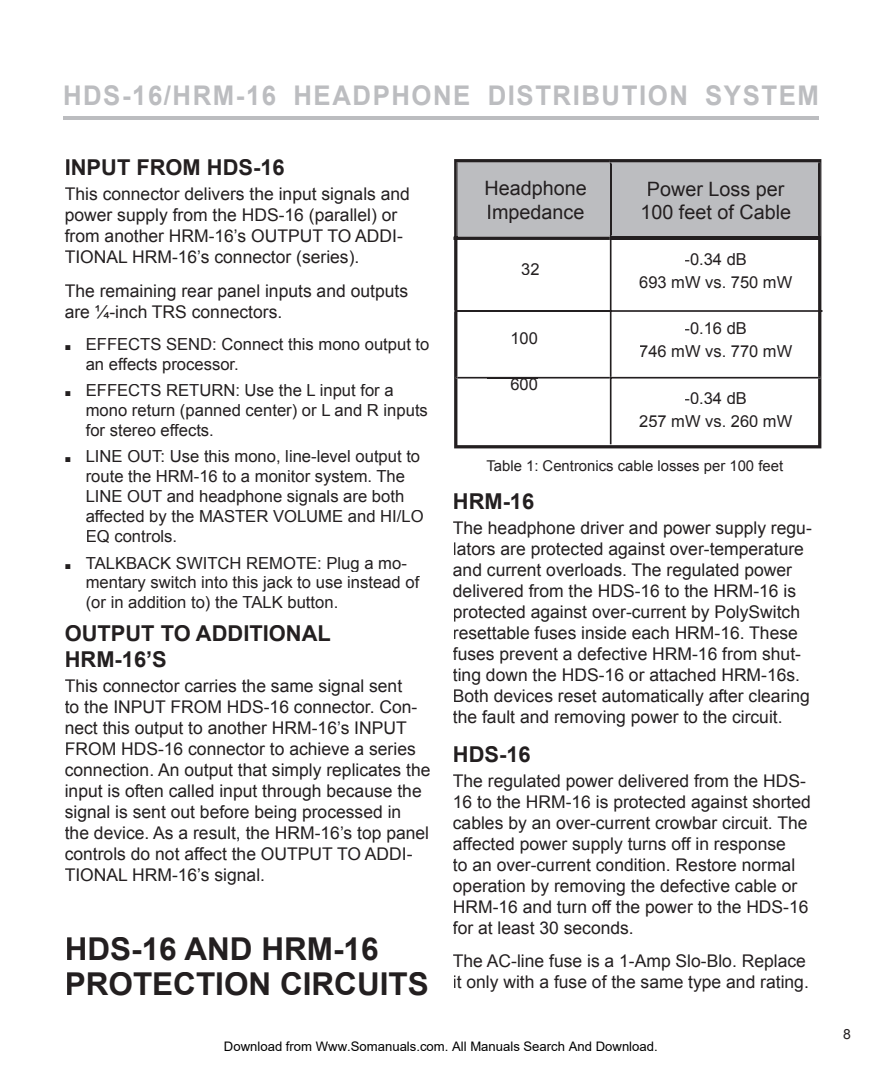
<style>
.page{position:relative;width:882px;height:1071px;background:#fff}
.page>*{position:absolute;margin:0;border:0;box-sizing:border-box;transform-origin:0 0}
.t1{font:700 31.5px/35px "Arial";color:#231f20}
.t2{font:700 27.12px "Arial";letter-spacing:.06em;color:#bcbdc0;scale:.95 1}
.t3{font:700 21.88px/26.2px "Arial";color:#231f20}
.t4{font:19.78px/23.1px "Arial";color:#231f20;text-align:center}
.t5{font:17.5px/21px "Arial";color:#231f20}
.t6{font:16.62px/19.9px "Arial";color:#231f20}
.t7{font:16.45px/23.1px "Arial";color:#231f20;text-align:center}
.t8{font:14.88px "Arial";color:#231f20}
.t9{font:14px "Arial";color:#231f20}
.t10{font:13.12px "Arial";color:#000}
.s1{font-size:10.5px}
</style>
<div class="page">
<hr style="left:63px;top:116px;width:756px;height:3px;background:#bcbdc0">
<svg style="left:454px;top:240px;width:367px;height:208px"></svg>
<hr style="left:612px;top:310px;width:206px;height:2px;background:#231f20">
<hr style="left:457px;top:310px;width:153px;height:2px;background:#231f20">
<hr style="left:610px;top:240px;width:2px;height:70px;background:#231f20">
<hr style="left:610px;top:312px;width:2px;height:65px;background:#231f20">
<hr style="left:610px;top:379px;width:2px;height:65px;background:#231f20">
<svg style="left:453px;top:161px;width:368px;height:79px;background:#aeafb1"></svg>
<div style="left:486px;top:181px;width:100px;height:18px;background:#bcbdc0"></div>
<div style="left:488px;top:204px;width:96px;height:19px;background:#bcbdc0"></div>
<svg style="left:456px;top:377px;width:365px;height:2px"></svg>
<hr style="left:487px;top:378px;width:51px;height:1px;background:#231f20">
<h2 class="t2" style="left:63px;top:78px;width:797px">HDS-16/HRM-16 HEADPHONE DISTRIBUTION SYSTEM</h2>
<p class="t3" style="left:65px;top:155px;width:221px">INPUT FROM HDS-16</p>
<p class="t5" style="left:65px;top:183px;width:347px">This connector delivers the input signals and power supply from the HDS-16 (parallel) or from another HRM-16’s OUTPUT TO ADDI-TIONAL HRM-16’s connector (series).</p>
<p class="t5" style="left:65px;top:280px;width:345px">The remaining rear panel inputs and outputs are ¼-inch TRS connectors.</p>
<p class="t6" style="left:86px;top:334px;width:345px;text-indent:-21px"><span class="s1">■</span> EFFECTS SEND: Connect this mono output to an effects processor.</p>
<p class="t6" style="left:86px;top:381px;width:344px;text-indent:-21px"><span class="s1">■</span> EFFECTS RETURN: Use the L input for a mono return (panned center) or L and R inputs for stereo effects.</p>
<p class="t6" style="left:86px;top:447px;width:339px;text-indent:-21px"><span class="s1">■</span> LINE OUT: Use this mono, line-level output to route the HRM-16 to a monitor system. The LINE OUT and headphone signals are both affected by the MASTER VOLUME and HI/LO EQ controls.</p>
<p class="t6" style="left:86px;top:553px;width:335px;text-indent:-21px"><span class="s1">■</span> TALKBACK SWITCH REMOTE: Plug a mo&shy;mentary switch into this jack to use instead of (or in ad di tion to) the TALK button.</p>
<p class="t3" style="left:65px;top:621px;width:268px">OUTPUT TO ADDITIONAL<br>HRM-16’S</p>
<p class="t5" style="left:65px;top:676px;width:367px">This connector carries the same signal sent<br>to the INPUT FROM HDS-16 connector. Con&shy;nect this output to another HRM-16’s INPUT FROM HDS-16 connector to achieve a series con nec tion. An output that simply replicates the input is often called input through because the signal is sent out before being processed in<br>the device. As a result, the HRM-16’s top panel controls do not affect the OUTPUT TO ADDI-TIONAL HRM-16’s signal.</p>
<h1 class="t1" style="left:65px;top:933px;width:366px">HDS-16 AND HRM-16<br>PRO TEC TION CIR CUITS</h1>
<p class="t4" style="left:484px;top:176px;width:104px;line-height:23.8px;text-align:left">Headphone<br>Impedance</p>
<p class="t7" style="left:521px;top:258px;width:20px">32</p>
<p class="t7" style="left:510px;top:327px;width:29px">100</p>
<p class="t7" style="left:510px;top:373px;width:29px">600</p>
<p class="t4" style="left:640px;top:178px;width:152px">Power Loss per<br>100 feet of Cable</p>
<p class="t7" style="left:639px;top:248px;width:155px">-0.34 dB<br>693 mW vs. 750 mW</p>
<p class="t7" style="left:639px;top:317px;width:155px">-0.16 dB<br>746 mW vs. 770 mW</p>
<p class="t7" style="left:639px;top:386px;width:155px">-0.34 dB<br>257 mW vs. 260 mW</p>
<p class="t8" style="left:486px;top:456px;width:298px">Table 1: Centronics cable losses per 100 feet</p>
<p class="t3" style="left:453px;top:489px;width:83px">HRM-16</p>
<p class="t5" style="left:453px;top:518px;width:360px">The head phone driver and power supply regu&shy;lators are protected against over-temperature and current overloads. The regulated power delivered from the HDS-16 to the HRM-16 is protected against over-current by PolySwitch resettable fuses inside each HRM-16. These fuses prevent a defective HRM-16 from shut&shy;ting down the HDS-16 or attached HRM-16s.<br>Both devices reset au to mat i cal ly after clearing the fault and removing power to the circuit.</p>
<p class="t3" style="left:453px;top:742px;width:79px">HDS-16</p>
<p class="t5" style="left:453px;top:770px;width:359px">The regulated power delivered from the HDS-16 to the HRM-16 is protected against shorted cables by an over-current crowbar circuit. The affected power supply turns off in response<br>to an over-current condition. Restore normal operation by removing the defective cable or HRM-16 and turn off the power to the HDS-16 for at least 30 seconds.</p>
<p class="t5" style="left:453px;top:951px;width:358px">The AC-line fuse is a 1-Amp Slo-Blo. Replace it only with a fuse of the same type and rating.</p>
<p class="t10" style="left:224px;top:1039px;width:435px">Download from Www.Somanuals.com. All Manuals Search And Download.</p>
<p class="t9" style="left:843px;top:1025px;width:9px">8</p>
</div>
